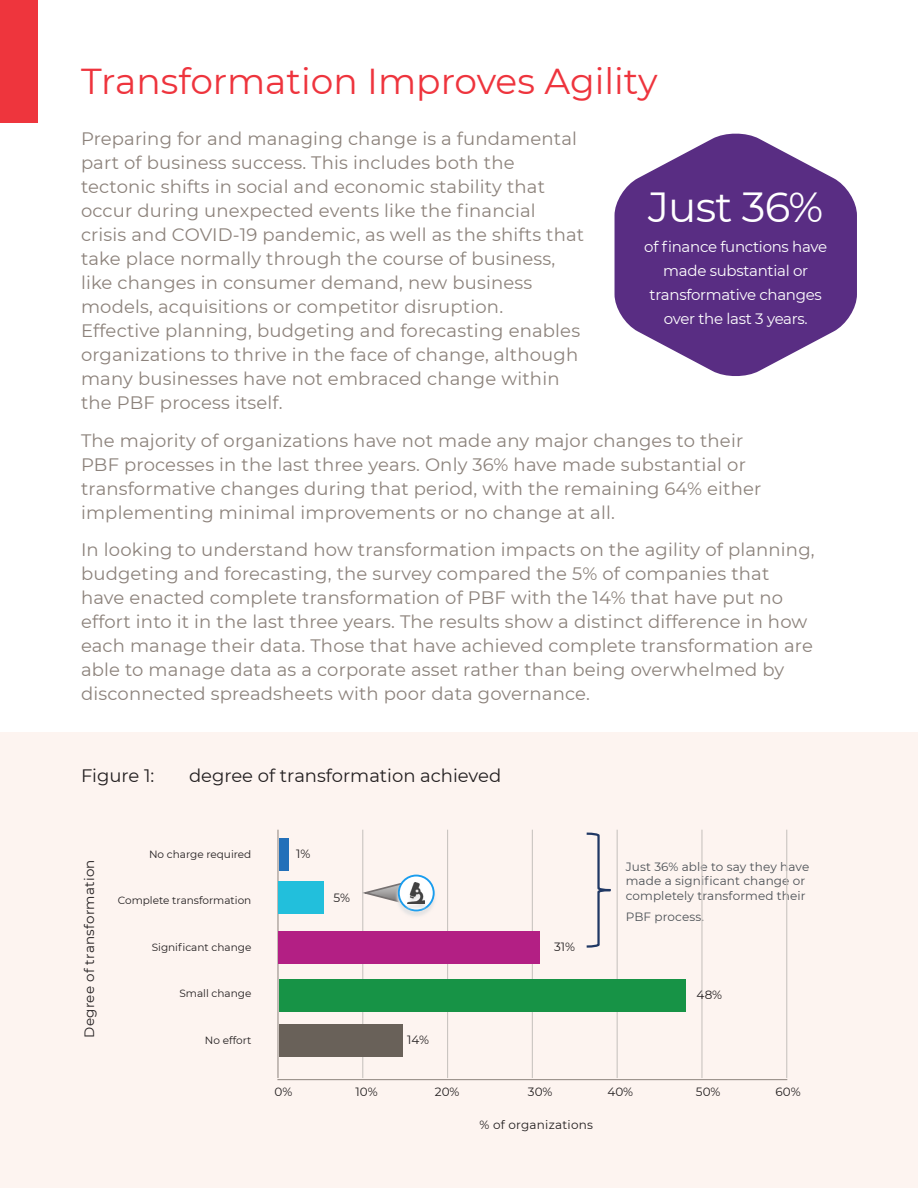
<style>
.page{position:relative;width:918px;height:1188px;background:#fff}
.page>*{position:absolute;margin:0;border:0;box-sizing:border-box;transform-origin:0 0}
.t1{font:42px "Montserrat";letter-spacing:-.02em;color:#fff}
.t2{font:36px "Montserrat";color:#ee343d}
.Intro_Bullets{font:18px/24px "Montserrat";letter-spacing:.01em;color:#8c827b}
.t3{font:18px "Montserrat";color:#231f20}
.t4{font:15px/24px "Montserrat";letter-spacing:-.02em;color:#fff;text-align:center}
.t5{font:13.5px "Montserrat";letter-spacing:.02em;color:#231f20}
.t6{font:12px/14.4px "Montserrat";letter-spacing:.01em;color:#4c5156}
.t7{font:12px "Montserrat";letter-spacing:.02em;color:#231f20}
.t8{font:10.5px "Montserrat";color:#231f20}
</style>
<div class="page">
<div style="left:0;top:732px;width:918px;height:456px;background:#fdf4f0"></div>
<svg style="left:363px;top:879px;width:31px;height:28px"></svg>
<img style="left:394px;top:875px;width:41px;height:41px">
<svg style="left:399px;top:876px;width:35px;height:34px"></svg>
<div style="left:398px;top:875px;width:37px;height:36px;border:2px solid #1a9dee;border-radius:50%"></div>
<img style="left:404px;top:882px;width:25px;height:29px">
<img style="left:408px;top:882px;width:17px;height:22px">
<svg style="left:586px;top:832px;width:25px;height:116px"></svg>
<hr style="left:277px;top:830px;width:2px;height:248px;background:#99908a">
<hr style="left:362px;top:830px;width:1px;height:248px;background:#cac5c1">
<hr style="left:447px;top:830px;width:1px;height:248px;background:#cac5c1">
<hr style="left:532px;top:830px;width:1px;height:248px;background:#cac5c1">
<hr style="left:617px;top:830px;width:1px;height:248px;background:#cac5c1">
<hr style="left:701px;top:830px;width:2px;height:248px;background:#cac5c1">
<hr style="left:786px;top:830px;width:1px;height:248px;background:#cac5c1">
<hr style="left:277px;top:1079px;width:510px;height:1px;background:#99908a">
<div style="left:279px;top:1024px;width:124px;height:32px;background:#696159"></div>
<div style="left:279px;top:979px;width:407px;height:32px;background:#179346"></div>
<div style="left:279px;top:931px;width:261px;height:32px;background:#b31f84"></div>
<div style="left:279px;top:881px;width:45px;height:33px;background:#22bfdc"></div>
<div style="left:279px;top:838px;width:9px;height:32px;background:#2370b9"></div>
<svg style="left:615px;top:133px;width:242px;height:243px;fill:#592d83"></svg>
<div style="left:0;top:0;width:38px;height:122px;background:#ee353d"></div>
<p class="t2" style="left:81px;top:56px;width:578px">Transformation Improves Agility</p>
<p class="Intro_Bullets" style="left:81px;top:126px;width:505px">Preparing for and managing change is a fundamental part of business success. This includes both the tectonic shifts in social and economic stability that occur during unexpected events like the financial crisis and COVID-19 pandemic, as well as the shifts that take place normally through the course of business, like changes in consumer demand, new business models, acquisitions or competitor disruption.<br>Effective planning, budgeting and forecasting enables organizations to thrive in the face of change, although many businesses have not embraced change within the PBF process itself.</p>
<p class="Intro_Bullets" style="left:81px;top:428px;width:682px">The majority of organizations have not made any major changes to their PBF processes in the last three years. Only 36% have made substantial or transformative changes during that period, with the remaining 64% either implementing minimal improvements or no change at all.</p>
<p class="Intro_Bullets" style="left:81px;top:537px;width:735px">In looking to understand how transformation impacts on the agility of planning, budgeting and forecasting, the survey compared the 5% of companies that have enacted complete transformation of PBF with the 14% that have put no effort into it in the last three years. The results show a distinct difference in how each manage their data. Those that have achieved complete transformation are able to manage data as a corporate asset rather than being overwhelmed by disconnected spreadsheets with poor data governance.</p>
<p class="t1" style="left:648px;top:178px;width:177px">Just 36%</p>
<p class="t4" style="left:644px;top:235px;width:185px">of finance functions have made substantial or transformative changes over the last 3 years.</p>
<p class="t3" style="left:81px;top:763px;width:75px">Figure 1:</p>
<p class="t3" style="left:189px;top:763px;width:314px">degree of transformation achieved</p>
<p class="t5" style="left:80px;top:1038px;width:180px;rotate:-90deg">Degree of transformation</p>
<p class="t8" style="left:149px;top:847px;width:104px">No charge required</p>
<p class="t8" style="left:118px;top:893px;width:135px">Complete transformation</p>
<p class="t8" style="left:152px;top:940px;width:101px">Significant change</p>
<p class="t8" style="left:179px;top:986px;width:73px">Small change</p>
<p class="t8" style="left:205px;top:1033px;width:48px">No effort</p>
<p class="t7" style="left:296px;top:846px;width:16px">1%</p>
<p class="t7" style="left:334px;top:889px;width:18px">5%</p>
<p class="t7" style="left:407px;top:1032px;width:23px">14%</p>
<p class="t7" style="left:554px;top:939px;width:23px">31%</p>
<p class="t6" style="left:626px;top:859px;width:185px">Just 36% able to say they have made a significant change or completely transformed their</p>
<p class="t6" style="left:626px;top:909px;width:80px">PBF process.</p>
<p class="t7" style="left:697px;top:987px;width:27px">48%</p>
<p class="t7" style="left:274px;top:1083px;width:19px">0%</p>
<p class="t7" style="left:355px;top:1083px;width:24px">10%</p>
<p class="t7" style="left:435px;top:1083px;width:26px">20%</p>
<p class="t7" style="left:528px;top:1083px;width:26px">30%</p>
<p class="t7" style="left:607px;top:1083px;width:27px">40%</p>
<p class="t7" style="left:696px;top:1083px;width:26px">50%</p>
<p class="t7" style="left:775px;top:1083px;width:27px">60%</p>
<p class="t7" style="left:479px;top:1117px;width:115px">% of organizations</p>
</div>
